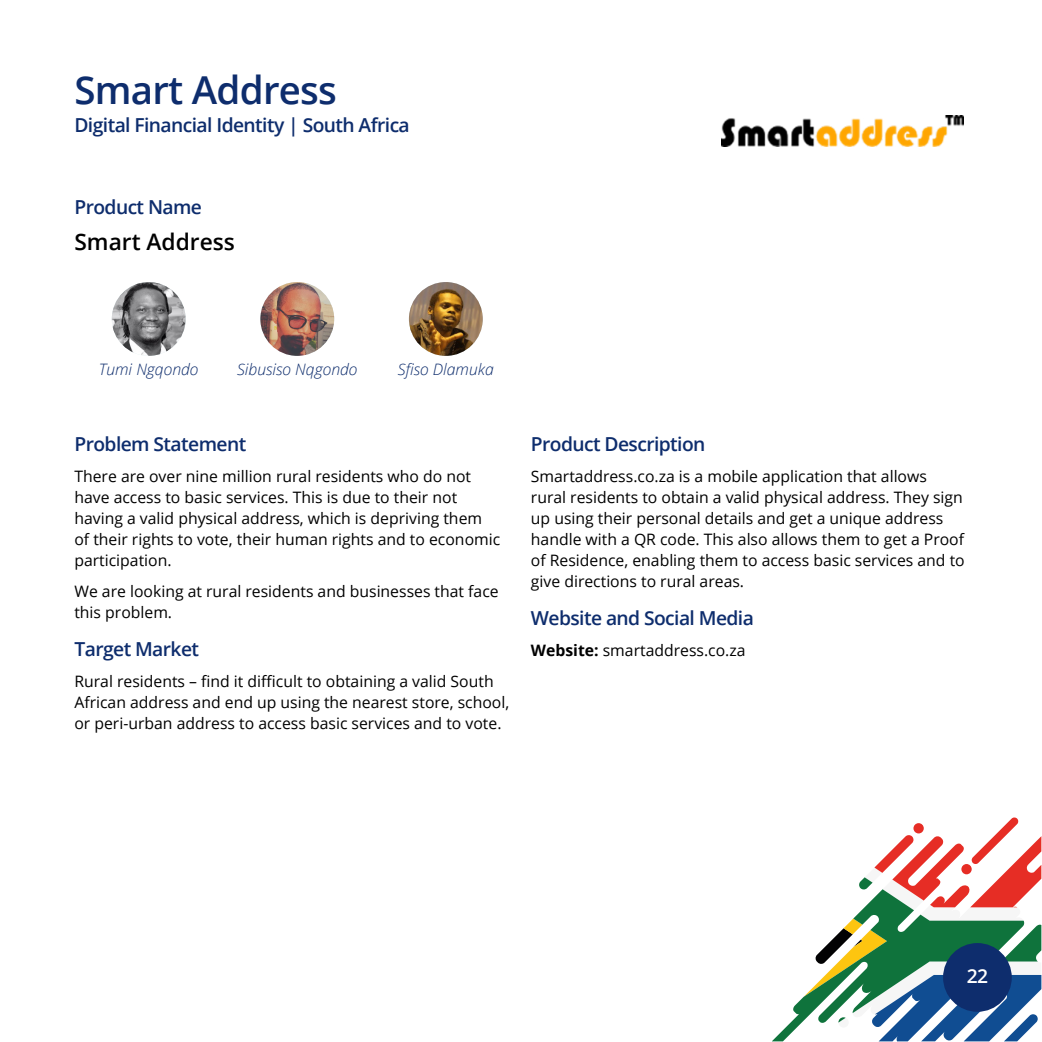
<style>
.page{position:relative;width:1042px;height:1042px;background:#fff}
.page>*{position:absolute;margin:0;border:0;box-sizing:border-box;transform-origin:0 0}
.t1{font:600 38.5px "Open Sans";letter-spacing:-.02em;color:#0e2d6d}
.t2{font:600 22.75px "Open Sans";color:#000}
.t3{font:600 19.25px "Open Sans";letter-spacing:-.03em;color:#0e2d6d}
.t4{font:600 19.25px "Open Sans";color:#fff}
.t5{font:15.75px/21px "Open Sans";color:#000}
.t6{font:italic 300 15.75px "Open Sans";color:#0e2d6d}
.s1{font-weight:700}
</style>
<div class="page">
<svg style="left:772px;top:817px;width:269px;height:224px"></svg>
<img style="left:112px;top:282px;width:74px;height:74px;border-radius:37px">
<img style="left:260px;top:282px;width:74px;height:74px;border-radius:37px">
<img style="left:409px;top:282px;width:74px;height:74px;border-radius:37px">
<img style="left:722px;top:116px;width:241px;height:31px">
<div style="left:943px;top:943px;width:69px;height:69px;background:#0e2d6d;border-radius:50%"></div>
<h1 class="t1" style="left:74px;top:63px;width:264px">Smart Address</h1>
<p class="t3" style="left:74px;top:111px;width:337px">Digital Financial Identity | South Africa</p>
<p class="t3" style="left:74px;top:193px;width:129px">Product Name</p>
<h2 class="t2" style="left:74px;top:226px;width:162px">Smart Address</h2>
<p class="t6" style="left:99px;top:358px;width:101px">Tumi Ngqondo</p>
<p class="t6" style="left:237px;top:358px;width:122px">Sibusiso Nqgondo</p>
<p class="t6" style="left:398px;top:358px;width:97px">Sfiso Dlamuka</p>
<p class="t3" style="left:74px;top:431px;width:173px">Problem Statement</p>
<p class="t5" style="left:74px;top:466px;width:427px">There are over nine million rural residents who do not have access to basic services. This is due to their not having a valid physical address, which is depriving them of their rights to vote, their human rights and to economic participation.</p>
<p class="t5" style="left:74px;top:580px;width:426px">We are looking at rural residents and businesses that face this problem.</p>
<p class="t3" style="left:74px;top:636px;width:126px">Target Market</p>
<p class="t5" style="left:74px;top:670px;width:436px">Rural residents – find it difficult to obtaining a valid South<br>African address and end up using the nearest store, school, or peri-urban address to access basic services and to vote.</p>
<p class="t3" style="left:531px;top:431px;width:176px">Product Description</p>
<p class="t5" style="left:531px;top:466px;width:435px">Smartaddress.co.za is a mobile application that allows rural residents to obtain a valid physical address. They sign up using their personal details and get a unique address handle with a QR code. This also allows them to get a Proof of Residence, enabling them to access basic services and to give directions to rural areas.</p>
<p class="t3" style="left:531px;top:605px;width:224px">Website and Social Media</p>
<p class="t5" style="left:531px;top:639px;width:216px"><span class="s1">Website:</span> smartaddress.co.za</p>
<p class="t4" style="left:966px;top:963px;width:23px">22</p>
</div>
